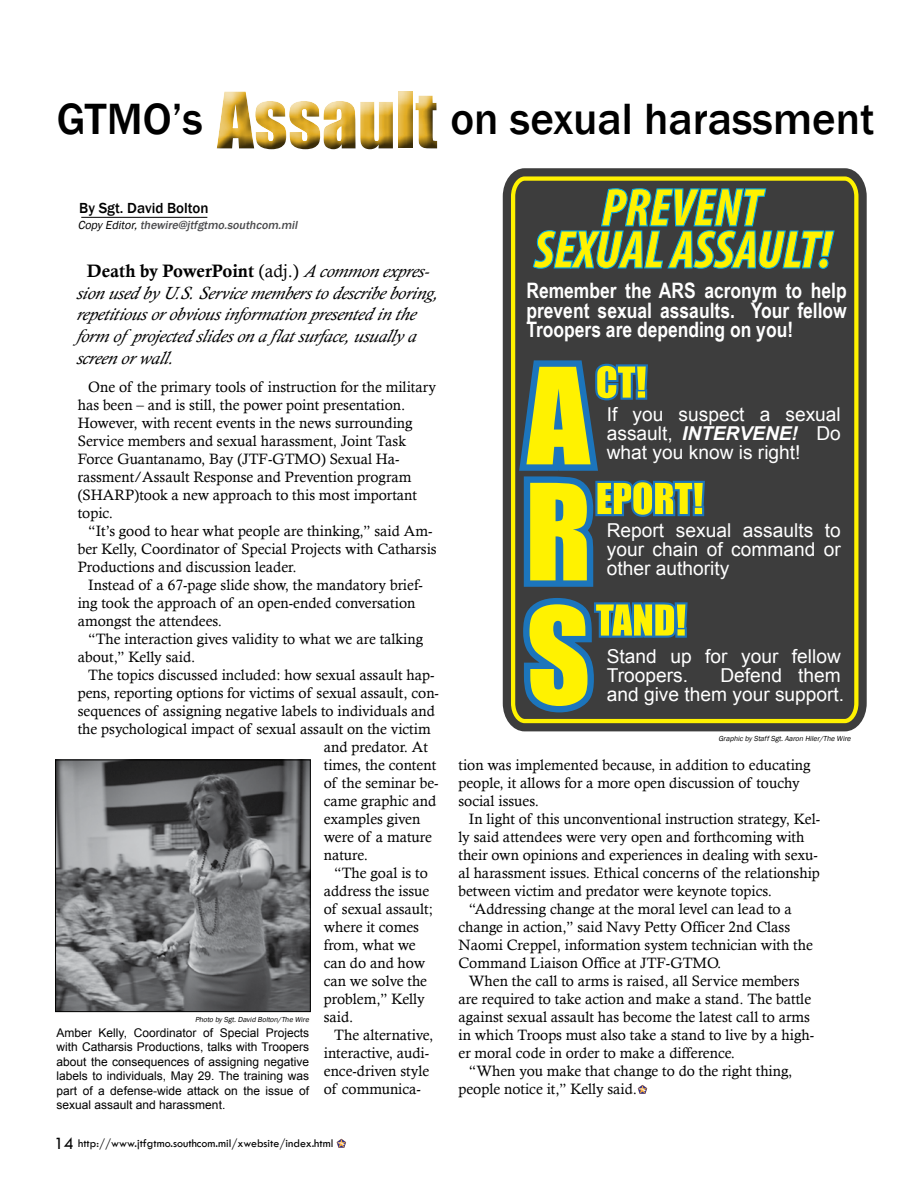
<style>
.page{position:relative;width:918px;height:1188px;background:#fff}
.page>*{position:absolute;margin:0;border:0;box-sizing:border-box;transform-origin:0 0}
.t1{font:72px "Impact";color:#e2ad25}
.t2{font:500 45px "Franklin Gothic";color:#000}
.t3{font:700 21.3px/19.2px "Arial Narrow";color:#fff;text-align:justify}
.t4{font:19.2px/19.2px "Arial";color:#fff;text-align:justify}
.t5{font:italic 18px/21.6px "Calisto";color:#000}
.t6{font:18px "Calis MT Bol";color:#000}
.t7{font:18px "Tw Cen";color:#000}
.t8{font:15px/18px "Calisto";color:#000}
.t9{font:500 15px "Franklin Gothic";color:#000}
.t10{font:12px/14.4px "Arial";color:#000;text-align:justify}
.t11{font:12px "Tw Cen";color:#000}
.t12{font:italic 500 12px "Franklin Gothic";color:#4d4d4f}
.t13{font:italic 7.5px "Franklin Gothic";color:#000}
.s1{font-weight:400;color:#000}
.s2{font-family:"Calisto"}
.s3{font-family:"Calisto";font-style:italic}
.s4{font-weight:700;font-style:italic}
</style>
<div class="page">
<div style="left:208px;top:83px;width:243px;height:80px;background:#000;opacity:.75"></div>
<hr style="left:81px;top:217px;width:126px;height:1px;background:#000">
<img style="left:57px;top:762px;width:251px;height:248px">
<div style="left:55px;top:760px;width:255px;height:252px;border:1px solid #000"></div>
<svg style="left:503px;top:168px;width:364px;height:563px;background:#474747"></svg>
<svg style="left:509px;top:174px;width:352px;height:551px;background:#4a4938"></svg>
<svg style="left:523px;top:598px;width:165px;height:114px;background:#778441"></svg>
<svg style="left:519px;top:360px;width:186px;height:227px;background:#717c40"></svg>
<svg style="left:533px;top:188px;width:302px;height:81px;background:#75873f"></svg>
<svg style="left:638px;top:1085px;width:9px;height:9px"></svg>
<svg style="left:337px;top:1139px;width:9px;height:9px"></svg>
<h1 class="t1" style="left:217px;top:64px;width:221px">Assault</h1>
<h2 class="t2" style="left:57px;top:91px;width:148px">GTMO’s</h2>
<h2 class="t2" style="left:450px;top:91px;width:426px">on sexual harassment</h2>
<p class="t9" style="left:79px;top:199px;width:131px">By Sgt. David Bolton</p>
<p class="t12" style="left:78px;top:218px;width:224px"><span class="s1">CopyEditor,</span>thewire@jtfgtmo.southcom.mil</p>
<p class="t6" style="left:87px;top:261px;width:347px">Death by PowerPoint <span class="s2">(adj.)</span> <span class="s3">A common expres-</span></p>
<p class="t5" style="left:76px;top:282px;width:363px">sion used by U.S.Servicemembersto describeboring, rep etitiousor obviousinformation p resented in the form ofp rojected slideson a flat surface, usually a screen or wall.</p>
<p class="t8" style="left:78px;top:378px;width:360px;text-indent:10px">One of the primary tools of instruction for the military has been – and is still, the power point presentation.<br>However, with recent events in the news surrounding Service members and sexual harassment, Joint Task Force Guantanamo, Bay (JTF-GTMO) Sexual Ha&shy;rassment/Assault Response and Prevention program (SHARP)took a new approach to this most important topic.</p>
<p class="t8" style="left:78px;top:522px;width:360px;text-indent:10px">“It’s good to hear what people are thinking,” said Am&shy;ber Kelly, Coordinator of Special Projects with Catharsis<br>Productions and discussion leader.</p>
<p class="t8" style="left:78px;top:576px;width:347px;text-indent:11px">Instead of a 67-page slide show, the mandatory brief&shy;ing took the approach of an open-ended conversation amongst the attendees.</p>
<p class="t8" style="left:78px;top:630px;width:347px;text-indent:10px">“The interaction gives validity to what we are talking about,” Kelly said.</p>
<p class="t8" style="left:88px;top:666px;width:348px">The topics discussed included: how sexual assault hap-</p>
<p class="t8" style="left:78px;top:684px;width:363px">pens, reporting options for victims of sexual assault, con-</p>
<p class="t8" style="left:78px;top:702px;width:359px">sequences of assigning negative labels to individuals and</p>
<p class="t8" style="left:78px;top:720px;width:354px">the psychological impact of sexual assault on the victim</p>
<p class="t8" style="left:324px;top:738px;width:106px">and predator. At</p>
<p class="t8" style="left:324px;top:756px;width:114px">times, the content</p>
<p class="t8" style="left:324px;top:774px;width:116px">of the seminar be-</p>
<p class="t8" style="left:324px;top:792px;width:114px">came graphic and</p>
<p class="t8" style="left:324px;top:810px;width:98px">examples given</p>
<p class="t8" style="left:324px;top:828px;width:110px">were of a mature</p>
<p class="t8" style="left:324px;top:846px;width:46px">nature.</p>
<p class="t8" style="left:334px;top:864px;width:95px">“The goal is to</p>
<p class="t8" style="left:324px;top:882px;width:107px">address the issue</p>
<p class="t8" style="left:324px;top:900px;width:111px">of sexual assault;</p>
<p class="t8" style="left:324px;top:918px;width:97px">where it comes</p>
<p class="t8" style="left:324px;top:936px;width:93px">from, what we</p>
<p class="t8" style="left:324px;top:954px;width:103px">can do and how</p>
<p class="t8" style="left:324px;top:972px;width:105px">can we solve the</p>
<p class="t8" style="left:324px;top:990px;width:102px">problem,” Kelly</p>
<p class="t8" style="left:324px;top:1008px;width:31px">said.</p>
<p class="t8" style="left:334px;top:1026px;width:100px">The alternative,</p>
<p class="t8" style="left:324px;top:1044px;width:107px">interactive, audi-</p>
<p class="t8" style="left:324px;top:1062px;width:107px">ence-driven style</p>
<p class="t8" style="left:324px;top:1080px;width:99px">of communica-</p>
<p class="t13" style="left:195px;top:1014px;width:117px">Photo bySgt.David Bolton/The Wire</p>
<p class="t10" style="left:57px;top:1026px;width:254px">Amber Kelly, Coordinator of Special Projects with Catharsis Productions, talks with Troopers about the consequences of assigning negative labels to individuals, May 29. The training was part of a defense-wide attack on the issue of sexual assault and harassment.</p>
<p class="t7" style="left:54px;top:1132px;width:21px">14</p>
<p class="t11" style="left:78px;top:1136px;width:257px">http://www.jtfgtmo.southcom.mil/xwebsite/index.html</p>
<h3 class="t3" style="left:526px;top:280px;width:322px">Remember the ARS acronym to help prevent sexual assaults. Your fellow Troopers are depending on you!</h3>
<p class="t4" style="left:607px;top:405px;width:236px">If you suspect a sexual assault, <span class="s4">INTERVENE!</span> Do what you know is right!</p>
<p class="t4" style="left:607px;top:521px;width:236px">Report sexual assaults to your chain of command or other authority</p>
<p class="t4" style="left:607px;top:647px;width:236px">Stand up for your fellow<br>Troopers.</p>
<p class="t4" style="left:607px;top:666px;width:239px;text-align:right">Defend them<br>and give them your support.</p>
<p class="t13" style="left:718px;top:734px;width:136px">Graphic byStaffSgt.Aaron Hiler/The Wire</p>
<p class="t8" style="left:458px;top:756px;width:354px">tion was implemented because, in addition to educating people, it allows for a more open discussion of touchy social issues.</p>
<p class="t8" style="left:469px;top:810px;width:353px">In light of this unconventional instruction strategy, Kel-</p>
<p class="t8" style="left:458px;top:828px;width:347px">ly said attendees were very open and forthcoming with</p>
<p class="t8" style="left:458px;top:846px;width:361px">their own opinions and experiences in dealing with sexu-</p>
<p class="t8" style="left:458px;top:864px;width:363px">al harassment issues. Ethical concerns of the relationship</p>
<p class="t8" style="left:458px;top:882px;width:315px">between victim and predator were keynote topics.</p>
<p class="t8" style="left:469px;top:900px;width:324px">“Addressing change at the moral level can lead to a</p>
<p class="t8" style="left:458px;top:918px;width:333px">change in action,” said Navy Petty Officer 2nd Class</p>
<p class="t8" style="left:458px;top:936px;width:356px">Naomi Creppel, information system technician with the</p>
<p class="t8" style="left:458px;top:954px;width:264px">Command Liaison Office at JTF-GTMO.</p>
<p class="t8" style="left:469px;top:972px;width:332px">When the call to arms is raised, all Service members</p>
<p class="t8" style="left:458px;top:990px;width:354px">are required to take action and make a stand. The battle</p>
<p class="t8" style="left:458px;top:1008px;width:353px">against sexual assault has become the latest call to arms</p>
<p class="t8" style="left:458px;top:1026px;width:357px">in which Troops must also take a stand to live by a high-</p>
<p class="t8" style="left:458px;top:1044px;width:278px">er moral code in order to make a difference.</p>
<p class="t8" style="left:469px;top:1062px;width:325px">“When you make that change to do the right thing,</p>
<p class="t8" style="left:458px;top:1080px;width:180px">people notice it,” Kelly said.</p>
</div>
